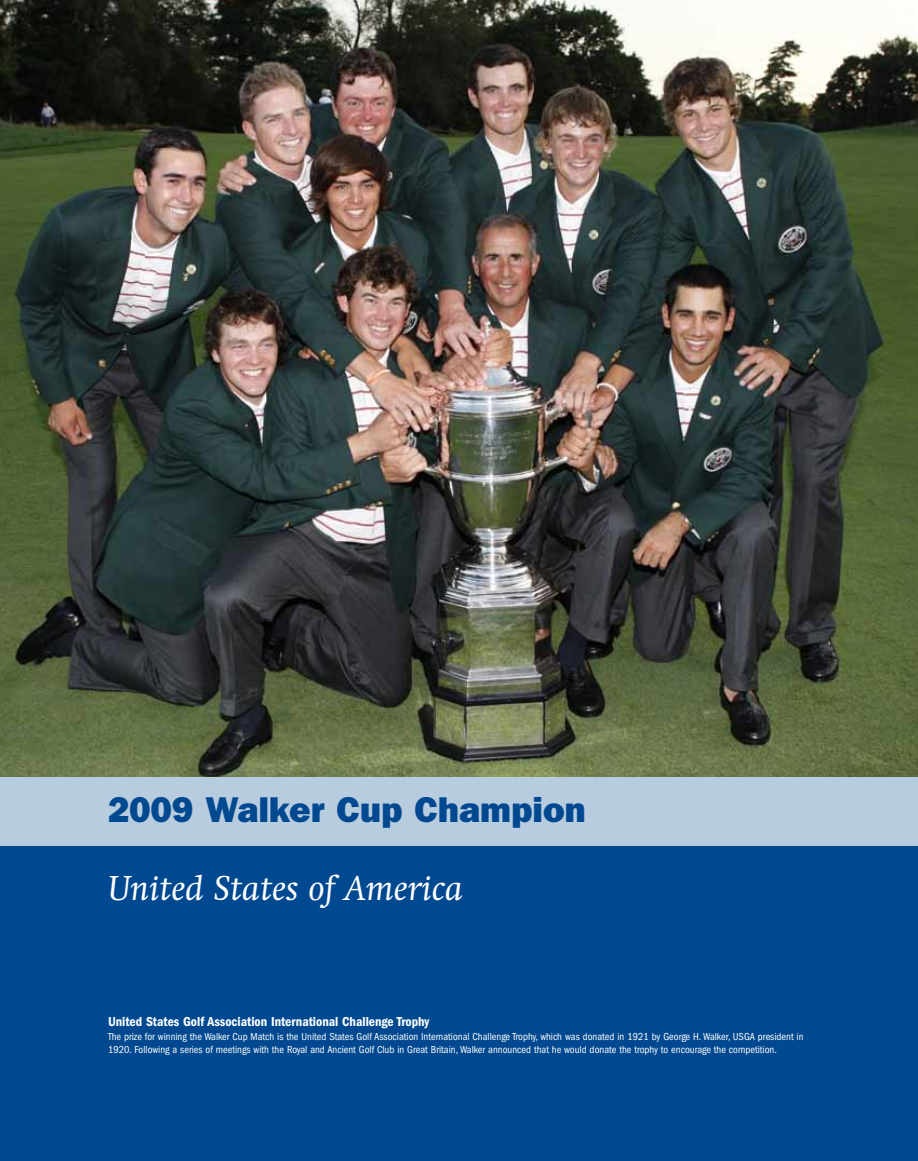
<style>
.page{position:relative;width:918px;height:1161px;background:#fff}
.page>*{position:absolute;margin:0;border:0;box-sizing:border-box;transform-origin:0 0}
.t1{font:36px "ITC Franklin Gothic Std Hvy";color:#004990}
.t2{font:italic 36px "Swift EF";color:#fff}
.t3{font:13.5px "ITC Franklin Gothic Std Dm Cd";color:#fff}
.t4{font:condensed 10.5px/13.5px "ITC Franklin Gothic Std";color:#fff}
</style>
<div class="page">
<img style="left:0;top:0;width:918px;height:778px">
<div style="left:0;top:778px;width:918px;height:383px;background:#004990"></div>
<div style="left:0;top:778px;width:918px;height:68px;background:#b8cce0"></div>
<h1 class="t1" style="left:108px;top:789px;width:479px">2009 Walker Cup Champion</h1>
<h1 class="t2" style="left:108px;top:869px;width:357px">United States of America</h1>
<p class="t3" style="left:108px;top:1014px;width:323px">United States Golf Association International Challenge Trophy</p>
<p class="t4" style="left:108px;top:1030px;width:697px">The prize for winning the Walker Cup Match is the United States Golf Association International Challenge Trophy, which was donated in 1921 by George H. Walker, USGA president in<br>1920. Following a series of meetings with the Royal and Ancient Golf Club in Great Britain, Walker announced that he would donate the trophy to encourage the competition.</p>
</div>
